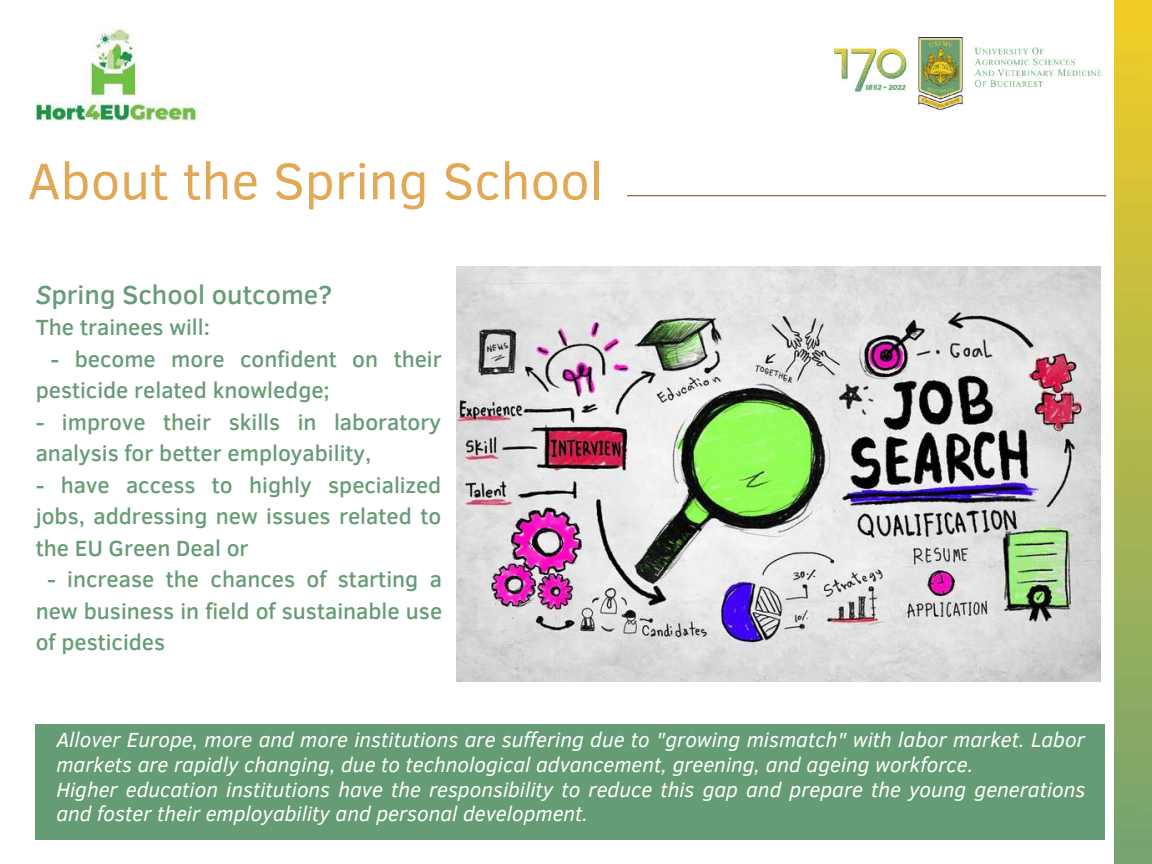
<style>
.page{position:relative;width:1152px;height:864px;background:#fff}
.page>*{position:absolute;margin:0;border:0;box-sizing:border-box;transform-origin:0 0}
.t1{font:52.5px "Clear Sans";color:#e1a855}
.t2{font:500 26.7px "Clear Sans";color:#669c75}
.t3{font:500 22.5px/31.5px "Clear Sans";color:#669c75}
.t4{font:italic 21px/24.8px "Clear Sans";color:#fff}
.s1{font-style:italic}
</style>
<div class="page">
<img style="left:457px;top:266px;width:643px;height:415px">
<img style="left:1114px;top:0;width:38px;height:864px">
<img style="left:834px;top:38px;width:291px;height:72px">
<hr style="left:627px;top:195px;width:479px;height:1px;background:#8b5c17">
<div style="left:36px;top:724px;width:1069px;height:115px;background:#669c75"></div>
<img style="left:36px;top:27px;width:162px;height:94px">
<h1 class="t1" style="left:28px;top:143px;width:577px">About the Spring School</h1>
<p class="t2" style="left:36px;top:275px;width:298px"><span class="s1">S</span>pring School outcome?</p>
<p class="t3" style="left:36px;top:311px;width:176px">The trainees will:</p>
<p class="t3" style="left:36px;top:342px;width:408px;text-indent:15px">- become more confident on their pesticide related knowledge;</p>
<p class="t3" style="left:36px;top:405px;width:407px">- improve their skills in laboratory analysis for better employability,</p>
<p class="t3" style="left:36px;top:468px;width:407px;text-align:justify">- have access to highly specialized jobs, addressing new issues related to the EU Green Deal or</p>
<p class="t3" style="left:36px;top:563px;width:408px;text-align:justify;text-indent:11px">- increase the chances of starting a new business in field of sustainable use of pesticides</p>
<p class="t4" style="left:56px;top:726px;width:1031px">Allover Europe, more and more institutions are suffering due to "growing mismatch" with labor market. Labor markets are rapidly changing, due to technological advancement, greening, and ageing workforce.<br>Higher education institutions have the responsibility to reduce this gap and prepare the young generations and foster their employability and personal development.</p>
</div>
